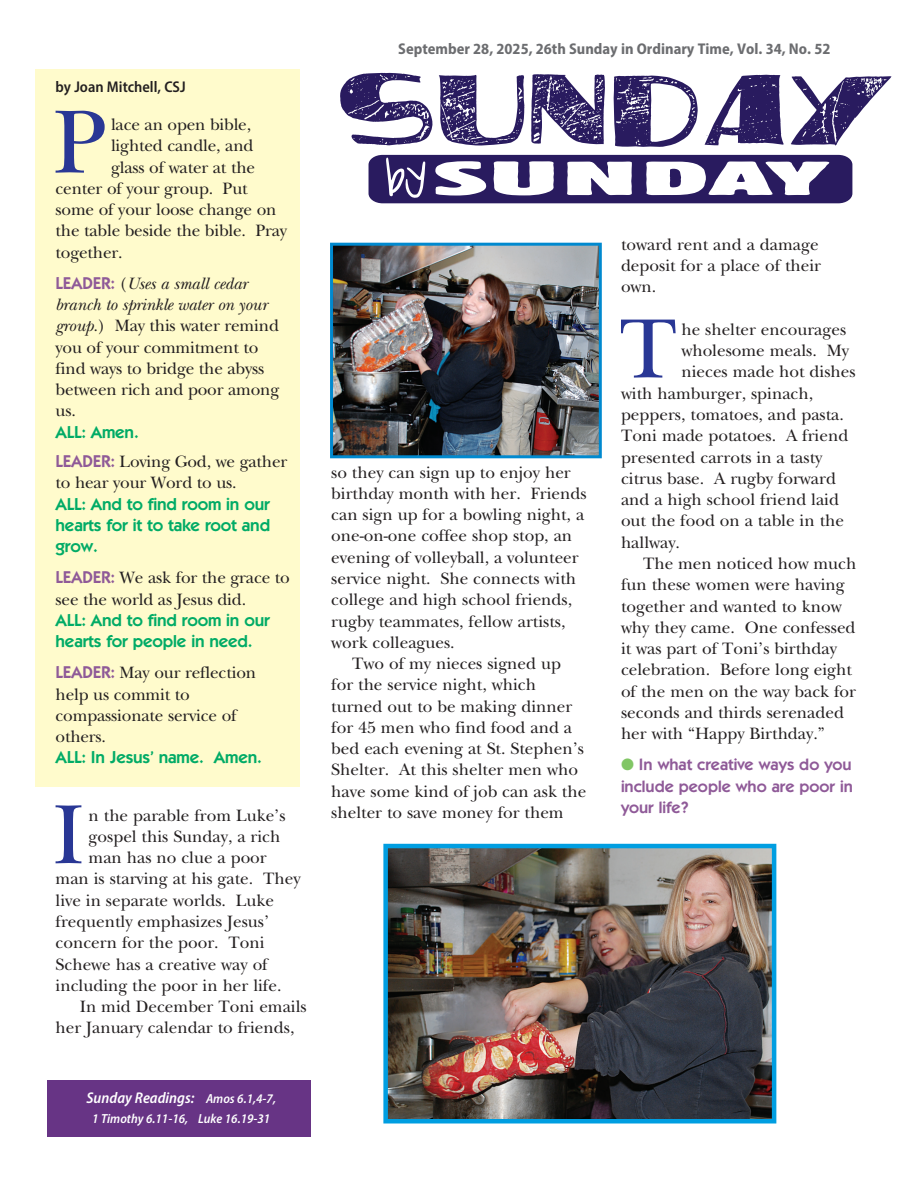
<style>
.page{position:relative;width:918px;height:1188px;background:#fff}
.page>*{position:absolute;margin:0;border:0;box-sizing:border-box;transform-origin:0 0}
.SBS_Text{font:93.6px "New Baskerville Std";color:#293795}
.SBS_Text-2{font:87.6px "New Baskerville Std";color:#293795}
.SBS_Text-3{font:17.25px/21.3px "New Baskerville Std";color:#231f20}
.SBS_Text-4{font:600 17.25px/21.3px "ITC Kabel Std";letter-spacing:-.01em;color:#00ab66;text-align:justify}
.SBS_Text-5{font:600 16.35px/21.3px "ITC Kabel Std";color:#8f5a98;text-align:justify}
.Sun_Date{font:700 semi-condensed 15.6px "Myriad Pro";color:#6c6d70}
.Italic{font:italic 600 semi-condensed 15.6px "Myriad Pro";color:#fff}
.by_line{font:600 semi-condensed 15.6px "Myriad Pro";color:#231f20}
.Italic-2{font:italic 600 semi-condensed 13.2px "Myriad Pro";color:#fff}
.s1{font-family:"ITC Kabel Std";font-weight:600;color:#8f5a98}
.s2{font-style:italic}
.s3{font-size:13.2px}
.s4{color:#81c665}
</style>
<div class="page">
<div style="left:36px;top:69px;width:264px;height:717px;background:#fffbcc"></div>
<div style="left:47px;top:1080px;width:264px;height:57px;background:#673485"></div>
<img style="left:388px;top:849px;width:383px;height:270px">
<div style="left:383px;top:844px;width:393px;height:280px;border:4px solid #009ee1"></div>
<svg style="left:340px;top:73px;width:551px;height:130px"></svg>
<img style="left:334px;top:247px;width:264px;height:207px">
<div style="left:330px;top:243px;width:272px;height:215px;border:3px solid #0089cf"></div>
<p class="by_line" style="left:56px;top:77px;width:132px">by Joan Mitchell, CSJ</p>
<p class="SBS_Text" style="left:53px;top:88px;width:56px">P</p>
<p class="SBS_Text-3" style="left:111px;top:114px;width:142px">lace an open bible,</p>
<p class="SBS_Text-3" style="left:111px;top:135px;width:144px">lighted candle, and</p>
<p class="SBS_Text-3" style="left:111px;top:156px;width:146px">glass of water at the</p>
<p class="SBS_Text-3" style="left:56px;top:178px;width:194px">center of your group. Put</p>
<p class="SBS_Text-3" style="left:56px;top:199px;width:222px">some of your loose change on</p>
<p class="SBS_Text-3" style="left:56px;top:220px;width:233px">the table beside the bible. Pray</p>
<p class="SBS_Text-3" style="left:56px;top:242px;width:69px">together.</p>
<p class="SBS_Text-3" style="left:56px;top:273px;width:225px"><span class="s1">LEADER:</span> (<span class="s2">Uses a small cedar branch to sprinkle water on your group.</span>) May this water remind you of your commitment to find ways to bridge the abyss between rich and poor among us.</p>
<p class="SBS_Text-4" style="left:56px;top:421px;width:85px">ALL: Amen.</p>
<p class="SBS_Text-3" style="left:56px;top:451px;width:233px"><span class="s1">LEADER:</span> Loving God, we gather to hear your Word to us.</p>
<p class="SBS_Text-4" style="left:56px;top:493px;width:216px">ALL: And to find room in our hearts for it to take root and grow.</p>
<p class="SBS_Text-3" style="left:56px;top:567px;width:236px"><span class="s1">LEADER:</span> We ask for the grace to see the world as Jesus did.</p>
<p class="SBS_Text-4" style="left:56px;top:609px;width:216px">ALL: And to find room in our hearts for people in need.</p>
<p class="SBS_Text-3" style="left:56px;top:662px;width:202px"><span class="s1">LEADER:</span> May our reflection help us commit to compassionate service of others.</p>
<p class="SBS_Text-4" style="left:56px;top:747px;width:208px">ALL: In Jesus’ name. Amen.</p>
<p class="SBS_Text-2" style="left:53px;top:784px;width:33px">I</p>
<p class="SBS_Text-3" style="left:89px;top:804px;width:198px">n the parable from Luke’s</p>
<p class="SBS_Text-3" style="left:89px;top:826px;width:193px">gospel this Sunday, a rich</p>
<p class="SBS_Text-3" style="left:89px;top:847px;width:180px">man has no clue a poor</p>
<p class="SBS_Text-3" style="left:56px;top:868px;width:247px">man is starving at his gate. They</p>
<p class="SBS_Text-3" style="left:56px;top:890px;width:220px">live in separate worlds. Luke</p>
<p class="SBS_Text-3" style="left:56px;top:911px;width:215px">frequently emphasizes Jesus’</p>
<p class="SBS_Text-3" style="left:56px;top:932px;width:211px">concern for the poor. Toni</p>
<p class="SBS_Text-3" style="left:56px;top:953px;width:214px">Schewe has a creative way of</p>
<p class="SBS_Text-3" style="left:56px;top:975px;width:227px">including the poor in her life.</p>
<p class="SBS_Text-3" style="left:56px;top:996px;width:253px;text-indent:24px">In mid December Toni emails her January calendar to friends,</p>
<p class="Italic" style="left:87px;top:1088px;width:191px">Sunday Readings: <span class="s3">Amos 6.1,4-7,</span></p>
<p class="Italic-2" style="left:92px;top:1111px;width:180px">1 Timothy 6.11-16, Luke 16.19-31</p>
<p class="Sun_Date" style="left:398px;top:38px;width:434px">September 28, 2025, 26th Sunday in Ordinary Time, Vol. 34, No. 52</p>
<p class="SBS_Text-3" style="left:331px;top:461px;width:257px">so they can sign up to enjoy her birthday month with her. Friends can sign up for a bowling night, a one-on-one coffee shop stop, an evening of volleyball, a volunteer service night. She connects with college and high school friends, rugby teammates, fellow artists, work colleagues.</p>
<p class="SBS_Text-3" style="left:331px;top:653px;width:257px;text-indent:21px">Two of my nieces signed up for the service night, which turned out to be making dinner for 45 men who find food and a bed each evening at St. Stephen’s<br>Shelter. At this shelter men who have some kind of job can ask the shelter to save money for them</p>
<p class="SBS_Text-3" style="left:621px;top:234px;width:202px">toward rent and a damage deposit for a place of their own.</p>
<p class="SBS_Text-2" style="left:619px;top:298px;width:59px">T</p>
<p class="SBS_Text-3" style="left:681px;top:319px;width:166px">he shelter encourages</p>
<p class="SBS_Text-3" style="left:681px;top:340px;width:169px">wholesome meals. My</p>
<p class="SBS_Text-3" style="left:681px;top:361px;width:176px">nieces made hot dishes</p>
<p class="SBS_Text-3" style="left:621px;top:383px;width:194px">with hamburger, spinach,</p>
<p class="SBS_Text-3" style="left:621px;top:404px;width:225px">peppers, tomatoes, and pasta.</p>
<p class="SBS_Text-3" style="left:621px;top:425px;width:229px">Toni made potatoes. A friend</p>
<p class="SBS_Text-3" style="left:621px;top:446px;width:203px">presented carrots in a tasty</p>
<p class="SBS_Text-3" style="left:621px;top:468px;width:216px">citrus base. A rugby forward</p>
<p class="SBS_Text-3" style="left:621px;top:489px;width:220px">and a high school friend laid</p>
<p class="SBS_Text-3" style="left:621px;top:510px;width:225px">out the food on a table in the</p>
<p class="SBS_Text-3" style="left:621px;top:532px;width:61px">hallway.</p>
<p class="SBS_Text-3" style="left:621px;top:553px;width:237px;text-indent:22px">The men noticed how much fun these women were having together and wanted to know why they came. One confessed it was part of Toni’s birthday celebration. Before long eight of the men on the way back for seconds and thirds serenaded her with “Happy Birthday.”</p>
<p class="SBS_Text-5" style="left:621px;top:754px;width:233px"><span class="s4">●</span> In what creative ways do you include people who are poor in your life?</p>
</div>
